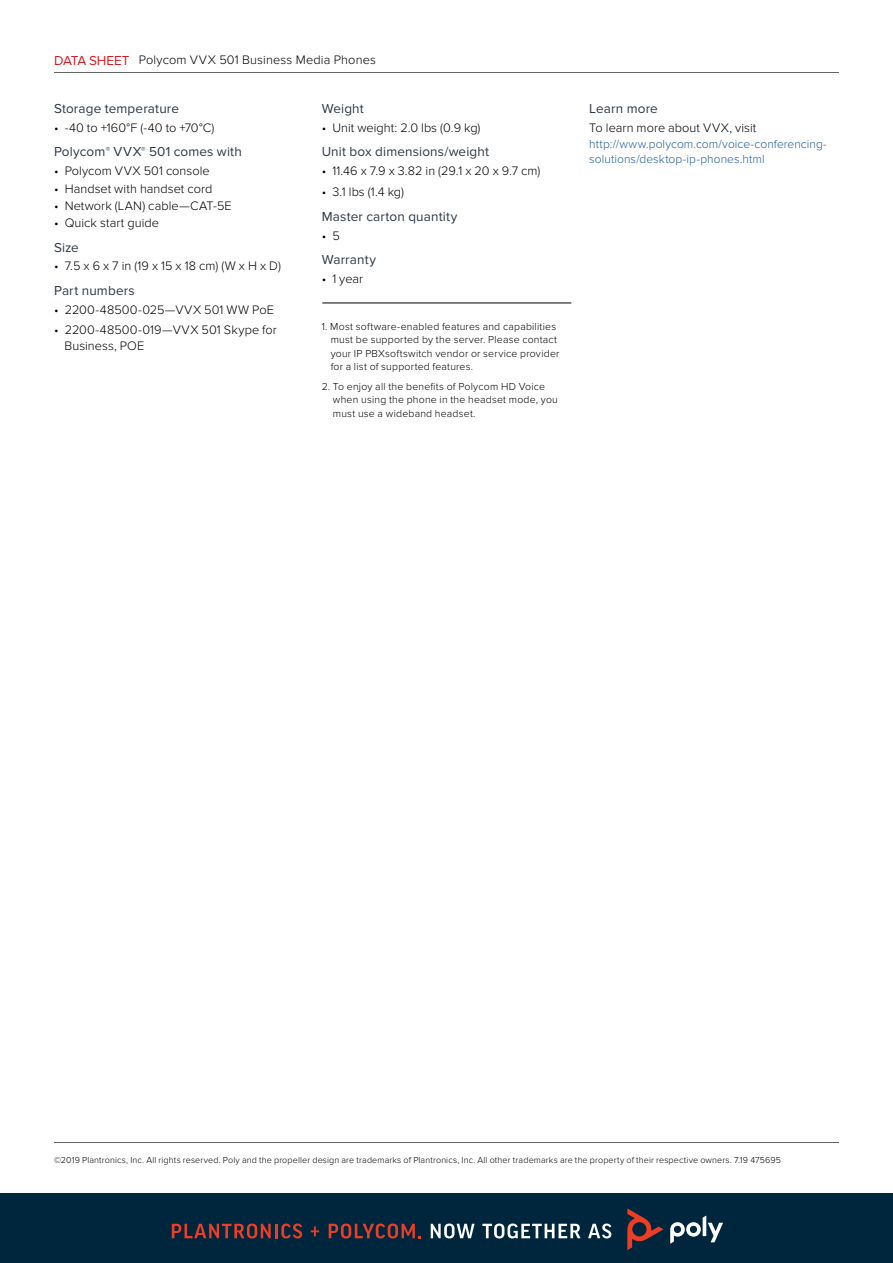
<style>
.page{position:relative;width:893px;height:1263px;background:#fff}
.page>*{position:absolute;margin:0;border:0;box-sizing:border-box;transform-origin:0 0}
.t1{font:13.5px "Proxima Nova";letter-spacing:.01em;color:#2e3844}
.t2{font:300 12.75px/15.8px "Proxima Nova";letter-spacing:.005em;color:#000}
.t3{font:300 12px/15.8px "Proxima Nova";letter-spacing:.005em;color:#215e9e}
.t4{font:300 10.5px/13.5px "Proxima Nova";letter-spacing:.02em;color:#000}
.t5{font:300 9px "Proxima Nova";letter-spacing:.015em;color:#000}
.s1{font-weight:400;font-size:13.5px;color:#d21c23}
</style>
<div class="page">
<hr style="left:54px;top:72px;width:785px;height:1px;background:#636466">
<div style="left:0;top:1193px;width:893px;height:70px;background:#00263e"></div>
<svg style="left:172px;top:1223px;width:99px;height:15px"></svg>
<hr style="left:275px;top:1224px;width:3px;height:14px;background:#ea3e25">
<svg style="left:281px;top:1223px;width:21px;height:15px"></svg>
<svg style="left:311px;top:1226px;width:8px;height:10px"></svg>
<svg style="left:329px;top:1223px;width:92px;height:15px"></svg>
<svg style="left:431px;top:1223px;width:44px;height:15px"></svg>
<svg style="left:482px;top:1223px;width:99px;height:15px"></svg>
<svg style="left:588px;top:1223px;width:23px;height:15px"></svg>
<svg style="left:670px;top:1215px;width:53px;height:29px"></svg>
<svg style="left:627px;top:1208px;width:36px;height:42px"></svg>
<hr style="left:54px;top:1142px;width:785px;height:1px;background:#636466">
<hr style="left:322px;top:303px;width:249px;height:1px;background:#000">
<p class="t2" style="left:54px;top:52px;width:323px"><span class="s1">DATA SHEET</span> Polycom VVX 501 Business Media Phones</p>
<p class="t1" style="left:54px;top:101px;width:127px">Storage temperature</p>
<p class="t2" style="left:54px;top:120px;width:162px">• -40 to +160°F (-40 to +70°C)</p>
<p class="t1" style="left:54px;top:144px;width:189px">Polycom<sup>®</sup> VVX<sup>®</sup> 501 comes with</p>
<p class="t2" style="left:54px;top:163px;width:157px">• Polycom VVX 501 console</p>
<p class="t2" style="left:54px;top:181px;width:160px">• Handset with handset cord</p>
<p class="t2" style="left:54px;top:198px;width:179px">• Network (LAN) cable—CAT-5E</p>
<p class="t2" style="left:54px;top:215px;width:107px">• Quick start guide</p>
<p class="t1" style="left:54px;top:239px;width:26px">Size</p>
<p class="t2" style="left:54px;top:258px;width:228px">• 7.5 x 6 x 7 in (19 x 15 x 18 cm) (W x H x D)</p>
<p class="t1" style="left:54px;top:283px;width:82px">Part numbers</p>
<p class="t2" style="left:54px;top:302px;width:222px">• 2200-48500-025—VVX 501 WW PoE</p>
<p class="t2" style="left:65px;top:322px;width:214px;text-indent:-11px">• 2200-48500-019—VVX 501 Skype for<br>Business, POE</p>
<p class="t1" style="left:322px;top:101px;width:44px">Weight</p>
<p class="t2" style="left:322px;top:120px;width:160px">• Unit weight: 2.0 lbs (0.9 kg)</p>
<p class="t1" style="left:322px;top:144px;width:169px">Unit box dimensions/weight</p>
<p class="t2" style="left:322px;top:163px;width:220px">• 11.46 x 7.9 x 3.82 in (29.1 x 20 x 9.7 cm)</p>
<p class="t2" style="left:322px;top:184px;width:84px">• 3.1 lbs (1.4 kg)</p>
<p class="t1" style="left:322px;top:208px;width:137px">Master carton quantity</p>
<p class="t2" style="left:322px;top:228px;width:20px">• 5</p>
<p class="t1" style="left:322px;top:252px;width:56px">Warranty</p>
<p class="t2" style="left:322px;top:271px;width:43px">• 1 year</p>
<p class="t4" style="left:331px;top:320px;width:230px;text-indent:-9px">1. Most software-enabled features and capabilities must be supported by the server. Please contact your IP PBXsoftswitch vendor or service provider for a list of supported features.</p>
<p class="t4" style="left:333px;top:380px;width:227px;text-indent:-11px">2. To enjoy all the benefits of Polycom HD Voice when using the phone in the headset mode, you must use a wideband headset.</p>
<p class="t1" style="left:589px;top:101px;width:70px">Learn more</p>
<p class="t2" style="left:589px;top:120px;width:169px">To learn more about VVX, visit</p>
<p class="t3" style="left:589px;top:136px;width:239px">http://www.polycom.com/voice-conferencing&shy;solutions/desktop-ip-phones.html</p>
<p class="t5" style="left:54px;top:1154px;width:729px">©2019 Plantronics, Inc. All rights reserved. Poly and the propeller design are trademarks of Plantronics, Inc. All other trademarks are the property of their respective owners. 7.19 475695</p>
</div>
